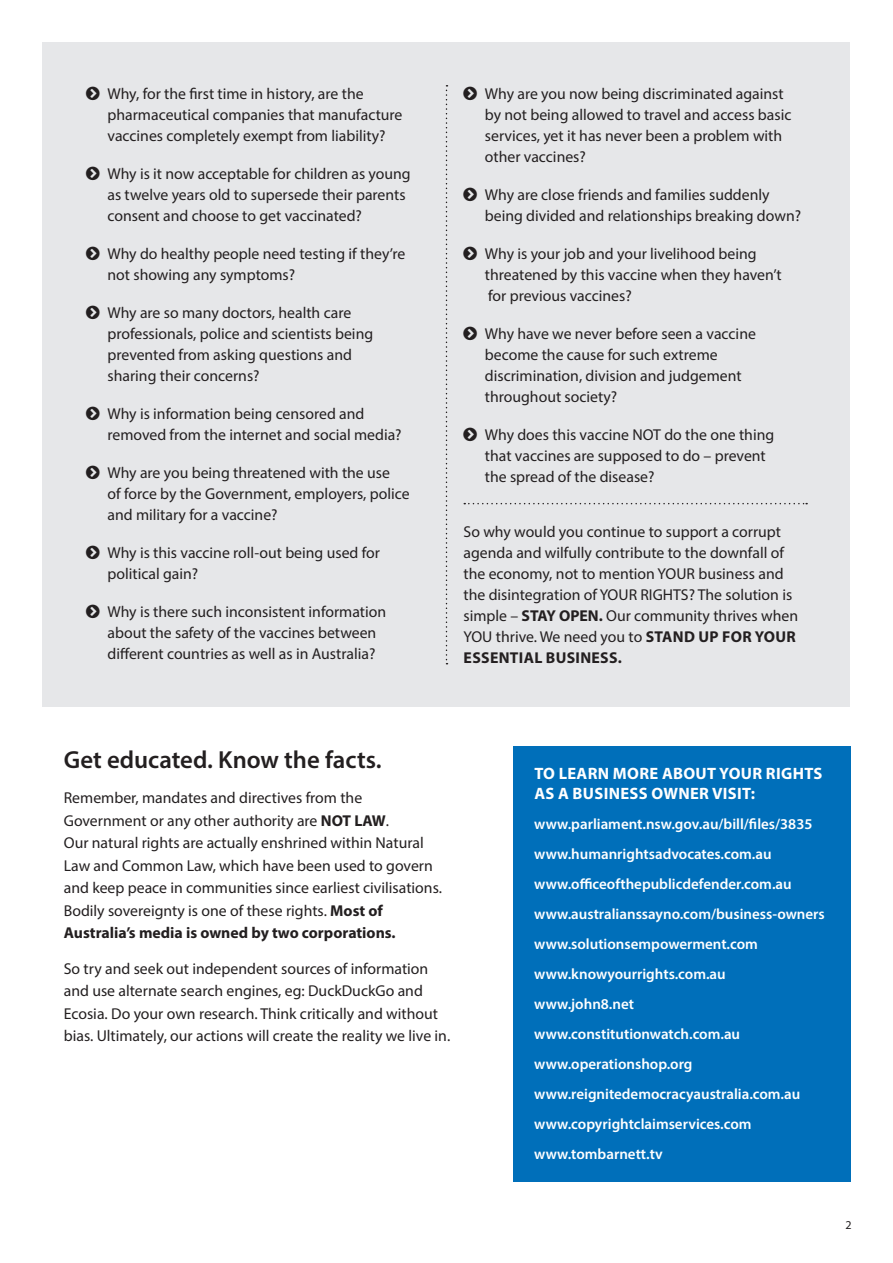
<style>
.page{position:relative;width:893px;height:1263px;background:#fff}
.page>*{position:absolute;margin:0;border:0;box-sizing:border-box;transform-origin:0 0}
.t1{font:600 24.75px "Myriad Pro";color:#231f20}
.t2{font:700 16.5px/19.5px "Myriad Pro";letter-spacing:.02em;color:#fff}
.t3{font:15.75px/21px "Myriad Pro";color:#231f20}
.t4{font:600 15px "Myriad Pro";color:#fff}
.t5{font:12px "Myriad Pro";color:#231f20}
.s1{font-weight:700}
</style>
<div class="page">
<div style="left:513px;top:746px;width:337px;height:436px;background:#006fba"></div>
<div style="left:43px;top:43px;width:807px;height:664px;background:#e6e7e9"></div>
<svg style="left:464px;top:503px;width:343px;height:1px"></svg>
<svg style="left:446px;top:85px;width:1px;height:579px"></svg>
<p class="t3" style="left:107px;top:83px;width:296px">Why, for the first time in history, are the pharmaceutical companies that manufacture vaccines completely exempt from liability?</p>
<p class="t3" style="left:107px;top:163px;width:305px">Why is it now acceptable for children as young as twelve years old to supersede their parents consent and choose to get vaccinated?</p>
<p class="t3" style="left:107px;top:243px;width:299px">Why do healthy people need testing if they’re not showing any symptoms?</p>
<p class="t3" style="left:107px;top:302px;width:267px">Why are so many doctors, health care professionals, police and scientists being prevented from asking questions and sharing their concerns?</p>
<p class="t3" style="left:107px;top:403px;width:296px">Why is information being censored and removed from the internet and social media?</p>
<p class="t3" style="left:107px;top:462px;width:304px">Why are you being threatened with the use<br>of force by the Government, employers, police and military for a vaccine?</p>
<p class="t3" style="left:107px;top:542px;width:274px">Why is this vaccine roll-out being used for political gain?</p>
<p class="t3" style="left:107px;top:601px;width:280px">Why is there such inconsistent information about the safety of the vaccines between different countries as well as in Australia?</p>
<p class="t3" style="left:485px;top:83px;width:308px">Why are you now being discriminated against by not being allowed to travel and access basic services, yet it has never been a problem with other vaccines?</p>
<p class="t3" style="left:485px;top:184px;width:318px">Why are close friends and families suddenly being divided and relationships breaking down?</p>
<p class="t3" style="left:485px;top:243px;width:298px">Why is your job and your livelihood being threatened by this vaccine when they haven’t for previous vaccines?</p>
<p class="t3" style="left:485px;top:323px;width:273px">Why have we never before seen a vaccine become the cause for such extreme discrimination, division and judgement throughout society?</p>
<p class="t3" style="left:485px;top:424px;width:291px">Why does this vaccine NOT do the one thing that vaccines are supposed to do – prevent the spread of the disease?</p>
<p class="t3" style="left:463px;top:521px;width:336px">So why would you continue to support a corrupt agenda and wilfully contribute to the downfall of the economy, not to mention YOUR business and the disintegration of YOUR RIGHTS? The solution is simple – <span class="s1">STAY OPEN.</span> Our community thrives when YOU thrive. We need you to <span class="s1">STAND UP FOR YOUR ESSENTIAL BUSINESS.</span></p>
<p class="t1" style="left:64px;top:744px;width:319px">Get educated. Know the facts.</p>
<p class="t3" style="left:64px;top:786px;width:380px;line-height:22.5px">Remember, mandates and directives from the Government or any other authority are <span class="s1">NOT LAW</span>.<br>Our natural rights are actually enshrined within Natural Law and Common Law, which have been used to govern and keep peace in communities since earliest civilisations.<br>Bodily sovereignty is one of these rights. <span class="s1">Most of Australia’s media is owned by two corporations.</span></p>
<p class="t3" style="left:64px;top:957px;width:388px;line-height:22.5px">So try and seek out independent sources of information and use alternate search engines, eg: DuckDuckGo and Ecosia. Do your own research. Think critically and without bias. Ultimately, our actions will create the reality we live in.</p>
<p class="t2" style="left:534px;top:763px;width:290px">TO LEARN MORE ABOUT YOUR RIGHTS<br>AS A BUSINESS OWNER VISIT:</p>
<p class="t4" style="left:534px;top:814px;width:280px">www.parliament.nsw.gov.au/bill/files/3835</p>
<p class="t4" style="left:534px;top:844px;width:239px">www.humanrightsadvocates.com.au</p>
<p class="t4" style="left:534px;top:874px;width:259px">www.officeofthepublicdefender.com.au</p>
<p class="t4" style="left:534px;top:904px;width:292px">www.australianssayno.com/business-owners</p>
<p class="t4" style="left:534px;top:934px;width:225px">www.solutionsempowerment.com</p>
<p class="t4" style="left:534px;top:964px;width:193px">www.knowyourrights.com.au</p>
<p class="t4" style="left:534px;top:994px;width:101px">www.john8.net</p>
<p class="t4" style="left:534px;top:1024px;width:207px">www.constitutionwatch.com.au</p>
<p class="t4" style="left:534px;top:1054px;width:160px">www.operationshop.org</p>
<p class="t4" style="left:534px;top:1084px;width:268px">www.reignitedemocracyaustralia.com.au</p>
<p class="t4" style="left:534px;top:1114px;width:219px">www.copyrightclaimservices.com</p>
<p class="t4" style="left:534px;top:1144px;width:130px">www.tombarnett.tv</p>
<p class="t5" style="left:845px;top:1218px;width:8px">2</p>
</div>
